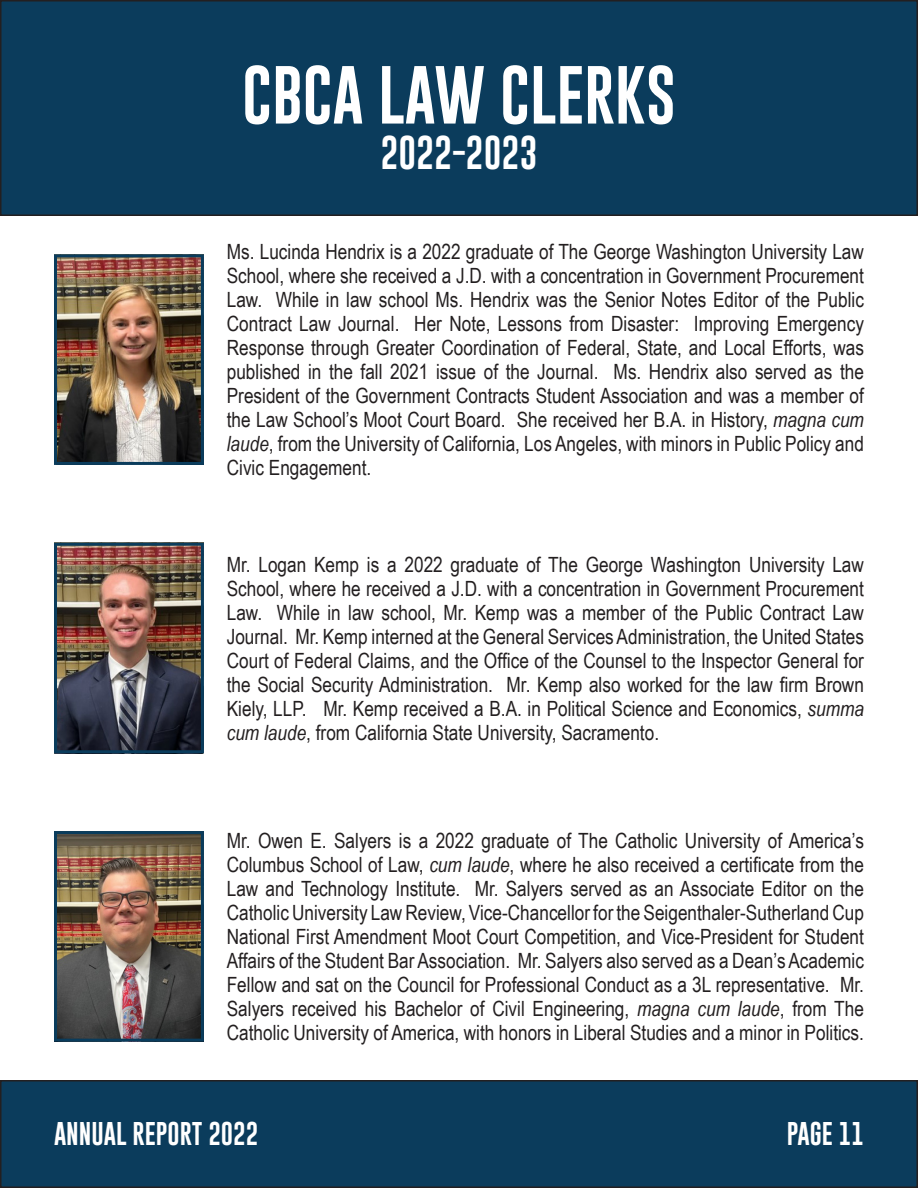
<style>
.page{position:relative;width:918px;height:1188px;background:#fff}
.page>*{position:absolute;margin:0;border:0;box-sizing:border-box;transform-origin:0 0}
.t1{font:60px "Gobold Uplow";color:#fff}
.t2{font:34.5px "Gobold Uplow";color:#fff}
.t3{font:24px "Gobold Uplow";color:#fff}
.t4{font:21px/24px "Arial Narrow";color:#231f20;text-align:justify}
.s1{font-style:italic}
</style>
<div class="page">
<div style="left:1px;top:1081px;width:916px;height:106px;background:#0b3c5c"></div>
<div style="left:0;top:1080px;width:918px;height:108px;border:2px solid #231f20"></div>
<div style="left:1px;top:1px;width:916px;height:214px;background:#0b3c5c"></div>
<div style="left:0;top:0;width:918px;height:216px;border:2px solid #231f20"></div>
<img style="left:58px;top:258px;width:142px;height:203px">
<div style="left:54px;top:254px;width:150px;height:211px;border:3px solid #0a3c5c"></div>
<img style="left:58px;top:547px;width:142px;height:202px">
<div style="left:54px;top:543px;width:150px;height:210px;border:3px solid #0a3c5c"></div>
<img style="left:58px;top:835px;width:142px;height:203px">
<div style="left:54px;top:831px;width:150px;height:211px;border:3px solid #0a3c5c"></div>
<p class="t1" style="left:242px;top:47px;width:435px">CBCA LAW CLERKS</p>
<p class="t2" style="left:380px;top:125px;width:159px">2022-2023</p>
<p class="t4" style="left:227px;top:239px;width:639px">Ms. Lucinda Hendrix is a 2022 graduate of The George Washington University Law School, where she received a J.D. with a concentration in Government Procurement Law. While in law school Ms. Hendrix was the Senior Notes Editor of the Public Contract Law Journal. Her Note, Lessons from Disaster: Improving Emergency Response through Greater Coordination of Federal, State, and Local Efforts, was published in the fall 2021 issue of the Journal. Ms. Hendrix also served as the President of the Government Contracts Student Association and was a member of the Law School’s Moot Court Board. She received her B.A. in History, <span class="s1">magna cum laude</span>, from the University of California, Los Angeles, with minors in Public Policy and Civic Engagement.</p>
<p class="t4" style="left:227px;top:551px;width:639px">Mr. Logan Kemp is a 2022 graduate of The George Washington University Law School, where he received a J.D. with a concentration in Government Procurement Law. While in law school, Mr. Kemp was a member of the Public Contract Law Journal. Mr. Kemp interned at the General Services Administration, the United States Court of Federal Claims, and the Office of the Counsel to the Inspector General for the Social Security Administration. Mr. Kemp also worked for the law firm Brown Kiely, LLP. Mr. Kemp received a B.A. in Political Science and Economics, <span class="s1">summa cum laude</span>, from California State University, Sacramento.</p>
<p class="t4" style="left:227px;top:828px;width:639px">Mr. Owen E. Salyers is a 2022 graduate of The Catholic University of America’s Columbus School of Law, <span class="s1">cum laude</span>, where he also received a certificate from the Law and Technology Institute. Mr. Salyers served as an Associate Editor on the Catholic University Law Review, Vice-Chancellor for the Seigenthaler-Sutherland Cup National First Amendment Moot Court Competition, and Vice-President for Student Affairs of the Student Bar Association. Mr. Salyers also served as a Dean’s Academic Fellow and sat on the Council for Professional Conduct as a 3L representative. Mr.<br>Salyers received his Bachelor of Civil Engineering, <span class="s1">magna cum laude</span>, from The Catholic University of America, with honors in Liberal Studies and a minor in Politics.</p>
<p class="t3" style="left:54px;top:1114px;width:206px">ANNUAL REPORT 2022</p>
<p class="t3" style="left:787px;top:1114px;width:79px">PAGE 11</p>
</div>
